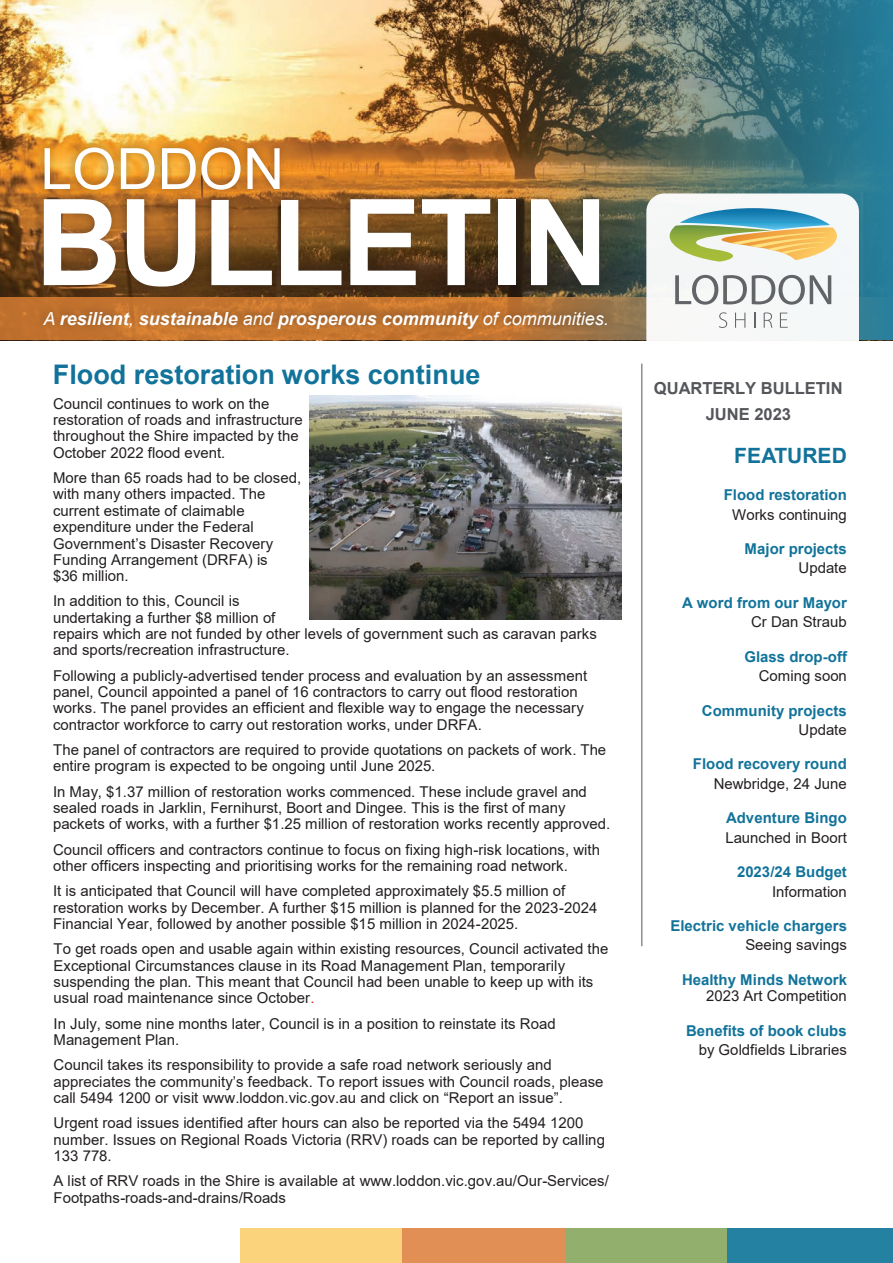
<style>
.page{position:relative;width:893px;height:1263px;background:#fff}
.page>*{position:absolute;margin:0;border:0;box-sizing:border-box;transform-origin:0 0}
.t1{font:700 121.5px "Arial";color:#fff}
.t2{font:700 120px "Arial";color:#fff}
.t3{font:57px "Arial";color:#fff}
.t4{font:700 27px "Arial";color:#12739a}
.t5{font:700 21px "Arial";letter-spacing:-.005em;color:#12739a}
.t6{font:italic 700 18px "Arial";color:#fff}
.t7{font:700 16.5px/26px "Arial";letter-spacing:-.005em;color:#54565a;text-align:center}
.t8{font:15px/16.4px "Arial";color:#231f20}
.t9{font:700 15px "Arial";color:#12739a}
.s1{font-weight:400}
.s2{color:#ee1f23}
</style>
<div class="page">
<img style="left:0;top:0;width:507px;height:298px">
<svg style="left:0;top:298px;width:507px;height:42px;background:#c5742f"></svg>
<img style="left:507px;top:0;width:386px;height:340px">
<div style="left:33px;top:189px;width:574px;height:106px;background:#231f20;opacity:.4"></div>
<div style="left:35px;top:138px;width:253px;height:59px;background:#231f20;opacity:.4"></div>
<div style="left:34px;top:302px;width:580px;height:34px;background:#231f20;opacity:.4"></div>
<div style="left:646px;top:193px;width:213px;height:171px;background:#f6f8f8;border-radius:18px"></div>
<svg style="left:670px;top:208px;width:167px;height:54px"></svg>
<svg style="left:719px;top:312px;width:8px;height:16px"></svg>
<svg style="left:735px;top:313px;width:10px;height:15px"></svg>
<svg style="left:754px;top:313px;width:1px;height:15px"></svg>
<svg style="left:764px;top:312px;width:8px;height:16px"></svg>
<svg style="left:780px;top:313px;width:8px;height:15px"></svg>
<svg style="left:675px;top:275px;width:156px;height:30px"></svg>
<img style="left:641px;top:363px;width:2px;height:40px">
<img style="left:310px;top:395px;width:311px;height:224px">
<div style="left:240px;top:1229px;width:162px;height:34px;background:#fbd37c"></div>
<div style="left:402px;top:1229px;width:163px;height:34px;background:#e18f55"></div>
<div style="left:565px;top:1229px;width:162px;height:34px;background:#92af6d"></div>
<div style="left:727px;top:1229px;width:166px;height:34px;background:#2481a1"></div>
<hr style="left:641px;top:364px;width:1px;height:582px;background:#51555b">
<h3 class="t3" style="left:40px;top:132px;width:245px">LODDON</h3>
<h1 class="t1" style="left:34px;top:171px;width:602px">BULLETIN</h1>
<p class="t6" style="left:43px;top:307px;width:567px"><span class="s1">A</span> resilient<span class="s1">,</span> sustainable <span class="s1">and</span> prosperous community <span class="s1">of communities.</span></p>
<h3 class="t3" style="left:39px;top:138px;width:246px">LODDON</h3>
<h2 class="t2" style="left:342px;top:164px;width:269px">ETIN</h2>
<h3 class="t4" style="left:53px;top:355px;width:429px">Flood restoration works continue</h3>
<p class="t8" style="left:53px;top:395px;width:251px">Council continues to work on the restoration of roads and infrastructure throughout the Shire impacted by the October 2022 flood event.</p>
<p class="t8" style="left:53px;top:470px;width:250px">More than 65 roads had to be closed, with many others impacted. The current estimate of claimable expenditure under the Federal<br>Government’s Disaster Recovery<br>Funding Arrangement (DRFA) is<br>$36 million.</p>
<p class="t8" style="left:53px;top:593px;width:545px">In addition to this, Council is<br>undertaking a further $8 million of<br>repairs which are not funded by other levels of government such as caravan parks and sports/recreation infrastructure.</p>
<p class="t8" style="left:53px;top:667px;width:536px">Following a publicly-advertised tender process and evaluation by an assessment panel, Council appointed a panel of 16 contractors to carry out flood restoration works. The panel provides an efficient and flexible way to engage the necessary contractor workforce to carry out restoration works, under DRFA.</p>
<p class="t8" style="left:53px;top:741px;width:555px">The panel of contractors are required to provide quotations on packets of work. The entire program is expected to be ongoing until June 2025.</p>
<p class="t8" style="left:53px;top:783px;width:559px">In May, $1.37 million of restoration works commenced. These include gravel and sealed roads in Jarklin, Fernihurst, Boort and Dingee. This is the first of many packets of works, with a further $1.25 million of restoration works recently approved.</p>
<p class="t8" style="left:53px;top:841px;width:549px">Council officers and contractors continue to focus on fixing high-risk locations, with other officers inspecting and prioritising works for the remaining road network.</p>
<p class="t8" style="left:53px;top:883px;width:546px">It is anticipated that Council will have completed approximately $5.5 million of restoration works by December. A further $15 million is planned for the 2023-2024<br>Financial Year, followed by another possible $15 million in 2024-2025.</p>
<p class="t8" style="left:54px;top:941px;width:556px">To get roads open and usable again within existing resources, Council activated the Exceptional Circumstances clause in its Road Management Plan, temporarily suspending the plan. This meant that Council had been unable to keep up with its usual road maintenance since October<span class="s2">.</span></p>
<p class="t8" style="left:54px;top:1015px;width:504px">In July, some nine months later, Council is in a position to reinstate its Road<br>Management Plan.</p>
<p class="t8" style="left:54px;top:1057px;width:551px">Council takes its responsibility to provide a safe road network seriously and appreciates the community’s feedback. To report issues with Council roads, please call 5494 1200 or visit www.loddon.vic.gov.au and click on “Report an issue”.</p>
<p class="t8" style="left:54px;top:1115px;width:553px">Urgent road issues identified after hours can also be reported via the 5494 1200 number. Issues on Regional Roads Victoria (RRV) roads can be reported by calling<br>133 778.</p>
<p class="t8" style="left:54px;top:1173px;width:557px">A list of RRV roads in the Shire is available at www.loddon.vic.gov.au/Our-Services/<br>Footpaths-roads-and-drains/Roads</p>
<p class="t7" style="left:654px;top:375px;width:190px">QUARTERLY BULLETIN<br>JUNE 2023</p>
<h3 class="t5" style="left:734px;top:441px;width:114px">FEATURED</h3>
<p class="t9" style="left:724px;top:484px;width:125px">Flood restoration</p>
<p class="t8" style="left:732px;top:506px;width:116px">Works continuing</p>
<p class="t9" style="left:744px;top:538px;width:104px">Major projects</p>
<p class="t8" style="left:799px;top:560px;width:50px">Update</p>
<p class="t9" style="left:682px;top:592px;width:166px">A word from our Mayor</p>
<p class="t8" style="left:751px;top:614px;width:97px">Cr Dan Straub</p>
<p class="t9" style="left:744px;top:646px;width:104px">Glass drop-off</p>
<p class="t8" style="left:759px;top:668px;width:90px">Coming soon</p>
<p class="t9" style="left:702px;top:700px;width:146px">Community projects</p>
<p class="t8" style="left:799px;top:721px;width:50px">Update</p>
<p class="t9" style="left:693px;top:754px;width:155px">Flood recovery round</p>
<p class="t8" style="left:714px;top:775px;width:135px">Newbridge, 24 June</p>
<p class="t9" style="left:726px;top:807px;width:122px">Adventure Bingo</p>
<p class="t8" style="left:725px;top:829px;width:123px">Launched in Boort</p>
<p class="t9" style="left:737px;top:861px;width:111px">2023/24 Budget</p>
<p class="t8" style="left:772px;top:883px;width:76px">Information</p>
<p class="t9" style="left:670px;top:915px;width:178px">Electric vehicle chargers</p>
<p class="t8" style="left:745px;top:937px;width:103px">Seeing savings</p>
<p class="t9" style="left:682px;top:969px;width:166px">Healthy Minds Network</p>
<p class="t8" style="left:706px;top:987px;width:142px">2023 Art Competition</p>
<p class="t9" style="left:686px;top:1020px;width:162px">Benefits of book clubs</p>
<p class="t8" style="left:699px;top:1041px;width:150px">by Goldfields Libraries</p>
</div>
